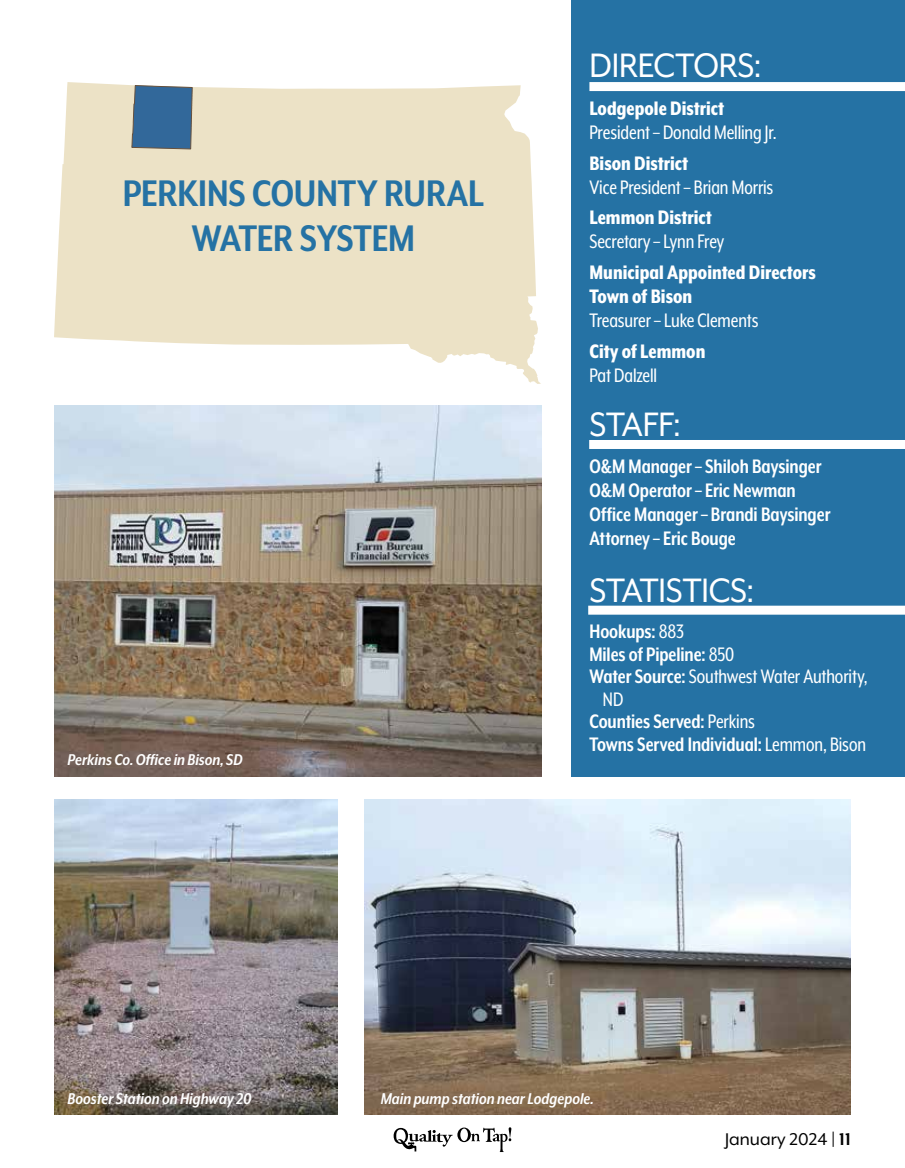
<style>
.page{position:relative;width:905px;height:1168px;background:#fff}
.page>*{position:absolute;margin:0;border:0;box-sizing:border-box;transform-origin:0 0}
.t1{font:700 42.6px/44.7px "Mr Eaves XL Mod Nar OT";letter-spacing:-.005em;color:#2572a4;text-align:center}
.t2{font:39px "Mr Eaves XL Mod OT";letter-spacing:-.005em;color:#fff;scale:.93 1}
.t3{font:700 22.5px/24px "Mr Eaves XL Mod Nar OT";letter-spacing:-.005em;color:#fff;scale:.93 1}
.t4{font:22.5px "Mr Eaves XL Mod Nar OT";letter-spacing:-.005em;color:#fff;scale:.93 1}
.t5{font:800 22.5px/24px "Mr Eaves XL Mod Nar OT";color:#fff;scale:.93 1}
.t6{font:19.5px "Mr Eaves XL Mod OT";color:#000}
.t7{font:italic 700 18px "Mr Eaves XL Mod Nar OT";color:#fff}
.s1{font-weight:400}
.s2{font-weight:700}
</style>
<div class="page">
<svg style="left:393px;top:1127px;width:118px;height:25px"></svg>
<div style="left:571px;top:0;width:333px;height:777px;background:#2572a4"></div>
<div style="left:589px;top:82px;width:315px;height:9px;background:#fff"></div>
<div style="left:589px;top:440px;width:315px;height:9px;background:#fff"></div>
<div style="left:588px;top:606px;width:316px;height:9px;background:#fff"></div>
<svg style="left:54px;top:82px;width:487px;height:302px;fill:#ece2c6"></svg>
<svg style="left:132px;top:85px;width:60px;height:64px;background:#3d6c97"></svg>
<img style="left:364px;top:799px;width:486px;height:315px">
<img style="left:54px;top:406px;width:487px;height:371px">
<img style="left:54px;top:799px;width:283px;height:315px">
<h1 class="t1" style="left:123px;top:171px;width:362px">PERKINS COUNTY RURAL<br>WATER SYSTEM</h1>
<p class="t7" style="left:68px;top:751px;width:176px">Perkins Co. Office in Bison, SD</p>
<h2 class="t2" style="left:589px;top:44px;width:187px">DIRECTORS:</h2>
<p class="t5" style="left:589px;top:96px;width:146px">Lodgepole District</p>
<p class="t4" style="left:589px;top:121px;width:203px">President – Donald Melling Jr.</p>
<p class="t5" style="left:589px;top:151px;width:108px">Bison District</p>
<p class="t4" style="left:589px;top:176px;width:199px">Vice President – Brian Morris</p>
<p class="t5" style="left:589px;top:206px;width:133px">Lemmon District</p>
<p class="t4" style="left:589px;top:230px;width:146px">Secretary – Lynn Frey</p>
<p class="t5" style="left:589px;top:260px;width:245px">Municipal Appointed Directors<br>Town of Bison</p>
<p class="t4" style="left:589px;top:309px;width:183px">Treasurer – Luke Clements</p>
<p class="t5" style="left:589px;top:339px;width:126px">City of Lemmon</p>
<p class="t4" style="left:589px;top:364px;width:74px">Pat Dalzell</p>
<h2 class="t2" style="left:589px;top:403px;width:100px">STAFF:</h2>
<p class="t3" style="left:589px;top:455px;width:261px">O&amp;M Manager – Shiloh Baysinger<br>O&amp;M Operator – Eric Newman<br>Office Manager – Brandi Baysinger<br>Attorney – Eric Bouge</p>
<h2 class="t2" style="left:589px;top:569px;width:179px">STATISTICS:</h2>
<p class="t3" style="left:589px;top:619px;width:103px">Hookups: <span class="s1">883</span></p>
<p class="t3" style="left:589px;top:642px;width:157px">Miles of Pipeline: <span class="s1">850</span></p>
<p class="t4" style="left:589px;top:665px;width:300px"><span class="s2">Water Source:</span> Southwest Water Authority,</p>
<p class="t4" style="left:603px;top:688px;width:23px">ND</p>
<p class="t3" style="left:589px;top:709px;width:179px">Counties Served: <span class="s1">Perkins</span></p>
<p class="t3" style="left:589px;top:732px;width:299px">Towns Served Individual: <span class="s1">Lemmon, Bison</span></p>
<p class="t7" style="left:68px;top:1090px;width:186px">Booster Station on Highway 20</p>
<p class="t7" style="left:381px;top:1090px;width:215px">Main pump station near Lodgepole.</p>
<p class="t6" style="left:725px;top:1129px;width:127px">January 2024 | <span class="s2">11</span></p>
</div>
